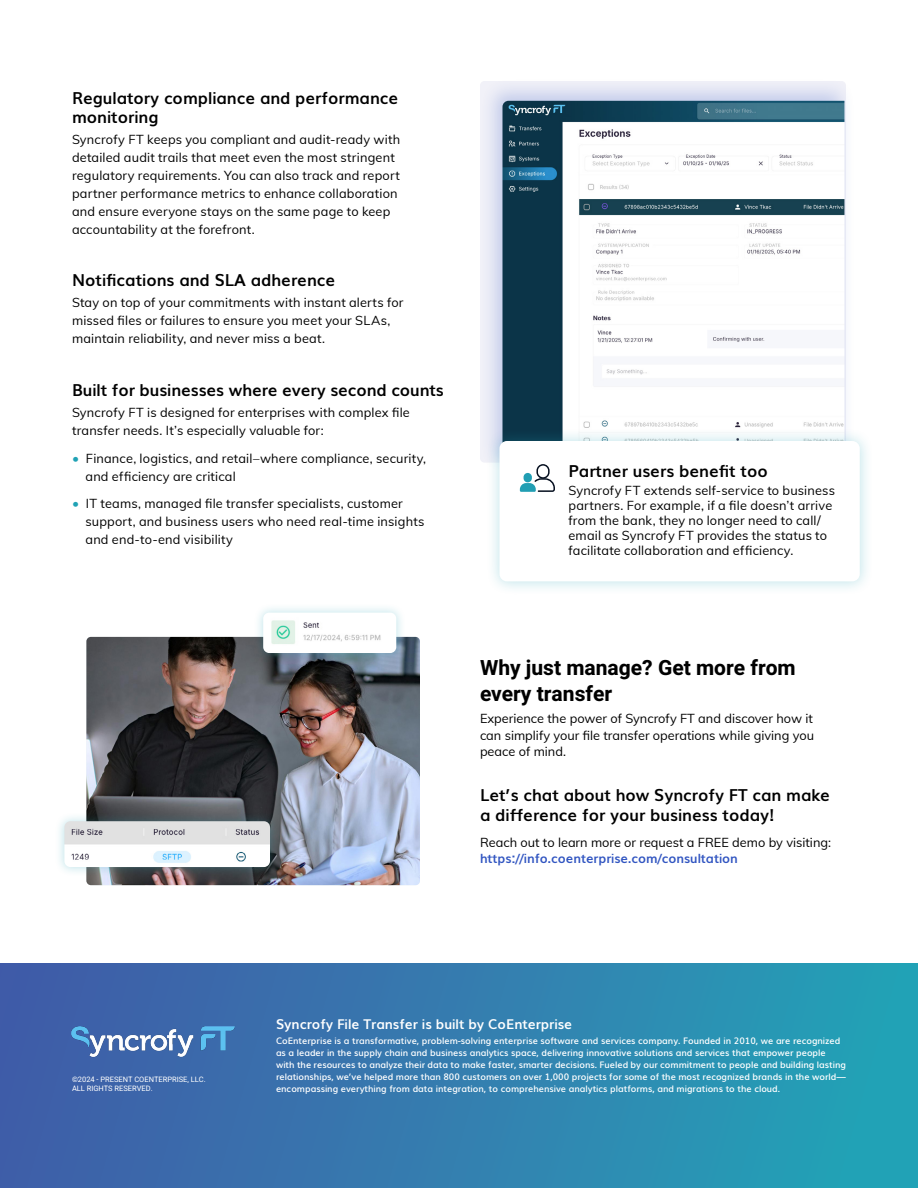
<style>
.page{position:relative;width:918px;height:1188px;background:#fff}
.page>*{position:absolute;margin:0;border:0;box-sizing:border-box;transform-origin:0 0}
.t1{font:700 21px/25.5px "Heebo";color:#000}
.t2{font:700 16.5px/19.8px "Muli";color:#000}
.t3{font:700 13.5px "Muli";color:#fff}
.t4{font:12.75px/18px "Muli";letter-spacing:.015em;color:#000}
.t5{font:700 12.75px "Muli";color:#3155c1}
.t6{font:600 9px/12px "Muli";color:#fff}
.t7{font:7.5px/9px "Heebo";color:#fff}
.s1{font-size:13.5px;color:#20a2b5}
</style>
<div class="page">
<div style="left:0;top:963px;width:918px;height:225px;background:linear-gradient(to right,#425aa8,#23a4b7)"></div>
<div style="left:480px;top:78px;width:375px;height:395px;background:#3155c1;opacity:.25"></div>
<img style="left:502px;top:101px;width:342px;height:326px">
<img style="left:86px;top:637px;width:334px;height:248px">
<div style="left:486px;top:427px;width:388px;height:168px;background:#20a2b5;opacity:.3"></div>
<div style="left:500px;top:441px;width:360px;height:140px;background:#fff;border-radius:8px"></div>
<img style="left:59px;top:1017px;width:189px;height:50px">
<svg style="left:520px;top:464px;width:35px;height:28px"></svg>
<div style="left:524px;top:473px;width:8px;height:9px;background:#219eb3;border-radius:4px"></div>
<div style="left:254px;top:603px;width:152px;height:60px;background:#1fa1b5;opacity:.3"></div>
<img style="left:263px;top:613px;width:133px;height:40px">
<div style="left:55px;top:812px;width:225px;height:65px;background:#1fa1b5;opacity:.3"></div>
<img style="left:64px;top:821px;width:206px;height:46px">
<p class="t2" style="left:72px;top:87px;width:328px">Regulatory compliance and performance monitoring</p>
<p class="t4" style="left:72px;top:130px;width:330px">Syncrofy FT keeps you compliant and audit-ready with detailed audit trails that meet even the most stringent regulatory requirements. You can also track and report partner performance metrics to enhance collaboration and ensure everyone stays on the same page to keep accountability at the forefront.</p>
<p class="t2" style="left:72px;top:269px;width:265px">Notifications and SLA adherence</p>
<p class="t4" style="left:72px;top:293px;width:333px">Stay on top of your commitments with instant alerts for missed files or failures to ensure you meet your SLAs, maintain reliability, and never miss a beat.</p>
<p class="t2" style="left:72px;top:379px;width:373px">Built for businesses where every second counts</p>
<p class="t4" style="left:72px;top:402px;width:339px">Syncrofy FT is designed for enterprises with complex file transfer needs. It’s especially valuable for:</p>
<p class="t4" style="left:86px;top:449px;width:342px;text-indent:-13px"><span class="s1">•</span> Finance, logistics, and retail–where compliance, security, and efficiency are critical</p>
<p class="t4" style="left:86px;top:494px;width:340px;text-indent:-13px"><span class="s1">•</span> IT teams, managed file transfer specialists, customer support, and business users who need real-time insights and end-to-end visibility</p>
<p class="t2" style="left:568px;top:460px;width:201px">Partner users benefit too</p>
<p class="t4" style="left:568px;top:482px;width:268px;line-height:15px">Syncrofy FT extends self-service to business partners. For example, if a file doesn’t arrive from the bank, they no longer need to call/ email as Syncrofy FT provides the status to facilitate collaboration and efficiency.</p>
<h1 class="t1" style="left:480px;top:655px;width:317px">Why just manage? Get more from every transfer</h1>
<p class="t4" style="left:480px;top:710px;width:336px;line-height:16.5px;text-align:justify">Experience the power of Syncrofy FT and discover how it can simplify your file transfer operations while giving you peace of mind.</p>
<p class="t2" style="left:480px;top:784px;width:351px">Let’s chat about how Syncrofy FT can make a difference for your business today!</p>
<p class="t4" style="left:480px;top:832px;width:353px">Reach out to learn more or request a FREE demo by visiting:</p>
<p class="t5" style="left:480px;top:848px;width:259px">https://info.coenterprise.com/consultation</p>
<p class="t7" style="left:72px;top:1075px;width:135px">©2024 - PRESENT COENTERPRISE, LLC.<br>ALL RIGHTS RESERVED.</p>
<p class="t3" style="left:276px;top:1013px;width:298px">Syncrofy File Transfer is built by CoEnterprise</p>
<p class="t6" style="left:276px;top:1034px;width:571px">CoEnterprise is a transformative, problem-solving enterprise software and services company. Founded in 2010, we are recognized as a leader in the supply chain and business analytics space, delivering innovative solutions and services that empower people with the resources to analyze their data to make faster, smarter decisions. Fueled by our commitment to people and building lasting relationships, we’ve helped more than 800 customers on over 1,000 projects for some of the most recognized brands in the world— encompassing everything from data integration, to comprehensive analytics platforms, and migrations to the cloud.</p>
</div>
